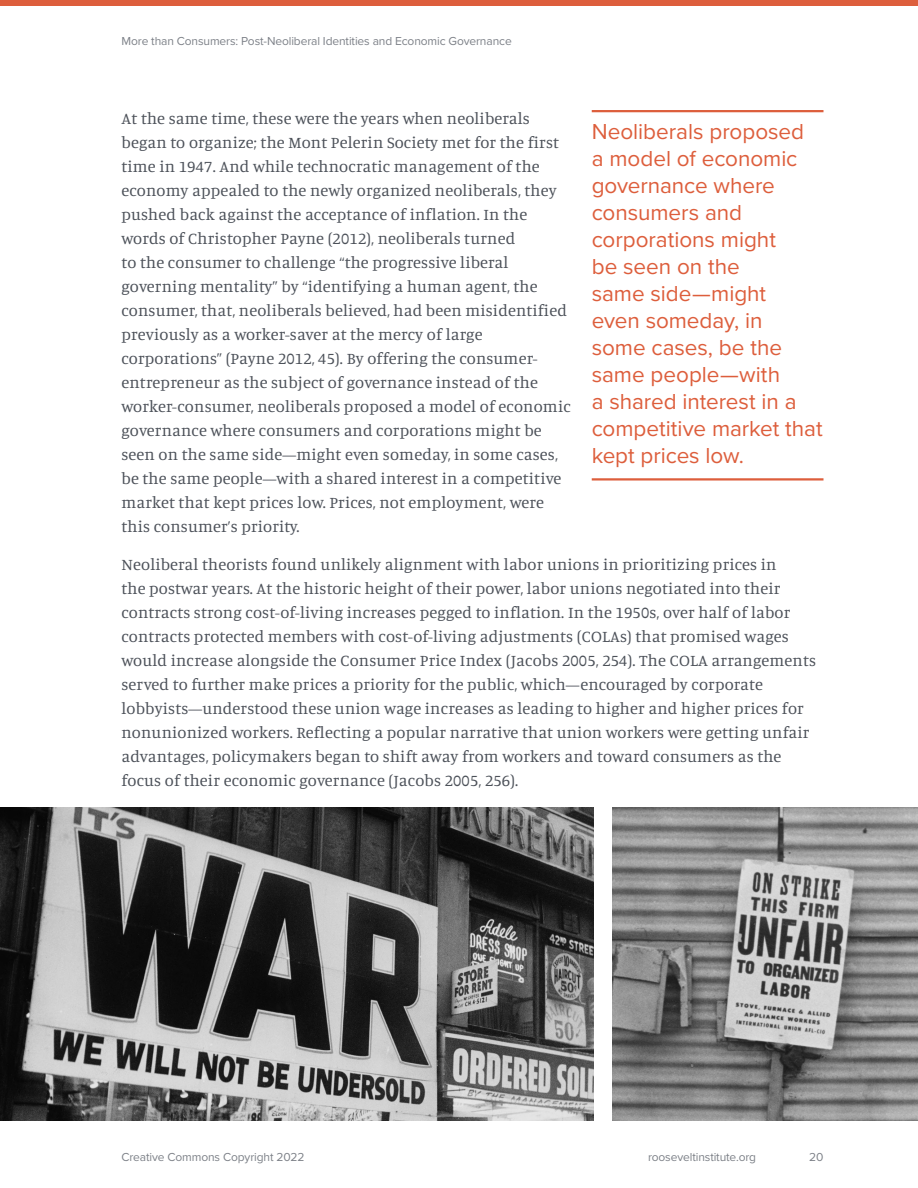
<style>
.page{position:relative;width:918px;height:1188px;background:#fff}
.page>*{position:absolute;margin:0;border:0;box-sizing:border-box;transform-origin:0 0}
.Pull_Quote{font:22.5px/27px "Proxima Nova";color:#dd5e3c}
.Body_Text_1{font:16.5px/24px "Manuale";letter-spacing:.01em;color:#4c5159}
.t1{font:12px "Proxima Nova";letter-spacing:-.01em;color:#7d8188}
</style>
<div class="page">
<hr style="left:592px;top:110px;width:232px;height:2px;background:#dd5e3c">
<hr style="left:592px;top:478px;width:232px;height:3px;background:#dd5e3c">
<img style="left:0;top:807px;width:594px;height:313px">
<img style="left:612px;top:807px;width:306px;height:313px">
<div style="left:0;top:0;width:918px;height:6px;background:#dd5e3c"></div>
<p class="t1" style="left:122px;top:33px;width:392px">More than Consumers: Post-Neoliberal Identities and Economic Governance</p>
<p class="Body_Text_1" style="left:122px;top:106px;width:451px">At the same time, these were the years when neoliberals began to organize; the Mont Pelerin Society met for the first time in 1947. And while technocratic management of the economy appealed to the newly organized neoliberals, they pushed back against the acceptance of inflation. In the words of Christopher Payne (2012), neoliberals turned<br>to the consumer to challenge “the progressive liberal governing mentality” by “identifying a human agent, the consumer, that, neoliberals believed, had been misidentified previously as a worker-saver at the mercy of large corporations” (Payne 2012, 45). By offering the consumer&shy;entrepreneur as the subject of governance instead of the worker-consumer, neoliberals proposed a model of economic governance where consumers and corporations might be seen on the same side—might even someday, in some cases, be the same people—with a shared interest in a competitive market that kept prices low. Prices, not employment, were this consumer’s priority.</p>
<p class="Body_Text_1" style="left:122px;top:552px;width:696px">Neoliberal theorists found unlikely alignment with labor unions in prioritizing prices in<br>the postwar years. At the historic height of their power, labor unions negotiated into their contracts strong cost-of-living increases pegged to inflation. In the 1950s, over half of labor contracts protected members with cost-of-living adjustments (COLAs) that promised wages would increase alongside the Consumer Price Index (Jacobs 2005, 254). The COLA arrangements served to further make prices a priority for the public, which—encouraged by corporate lobbyists—understood these union wage increases as leading to higher and higher prices for nonunionized workers. Reflecting a popular narrative that union workers were getting unfair advantages, policymakers began to shift away from workers and toward consumers as the focus of their economic governance (Jacobs 2005, 256).</p>
<p class="Pull_Quote" style="left:592px;top:117px;width:232px">Neoliberals proposed<br>a model of economic governance where consumers and corporations might<br>be seen on the<br>same side—might<br>even someday, in<br>some cases, be the same people—with<br>a shared interest in a competitive market that kept prices low.</p>
<p class="t1" style="left:122px;top:1149px;width:185px">Creative Commons Copyright 2022</p>
<p class="t1" style="left:648px;top:1149px;width:110px">rooseveltinstitute.org</p>
<p class="t1" style="left:809px;top:1149px;width:16px">20</p>
</div>
